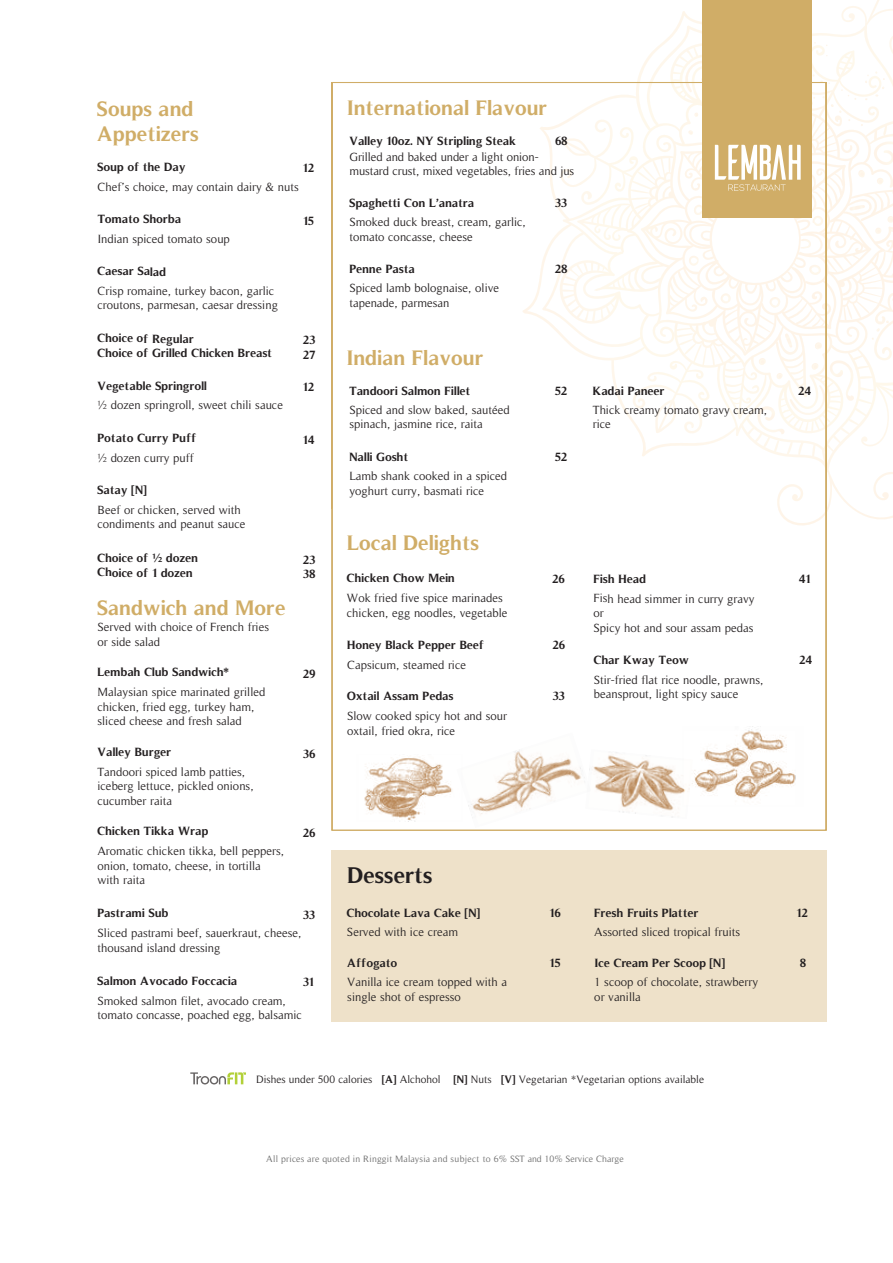
<style>
.page{position:relative;width:893px;height:1263px;background:#fff}
.page>*{position:absolute;margin:0;border:0;box-sizing:border-box;transform-origin:0 0}
.t1{font:700 22.95px "Timeless";color:#231f20}
.t2{font:700 21.15px/25.5px "Timeless";color:#d0ad67}
.t3{font:12.15px/14.5px "Timeless";color:#231f20}
.t4{font:700 12.15px/14.5px "Timeless";color:#231f20}
.t5{font:10.95px "Timeless";color:#231f20}
.t6{font:9.3px "Timeless";letter-spacing:.02em;color:#6d6d6d}
.s1{font-weight:700}
</style>
<div class="page">
<svg style="left:637px;top:0;width:249px;height:519px"></svg>
<svg style="left:871px;top:141px;width:22px;height:27px"></svg>
<svg style="left:871px;top:328px;width:9px;height:12px"></svg>
<svg style="left:865px;top:75px;width:4px;height:9px"></svg>
<svg style="left:875px;top:87px;width:10px;height:10px"></svg>
<svg style="left:811px;top:74px;width:46px;height:39px"></svg>
<svg style="left:876px;top:178px;width:7px;height:7px"></svg>
<svg style="left:858px;top:170px;width:7px;height:8px"></svg>
<svg style="left:887px;top:216px;width:6px;height:7px"></svg>
<svg style="left:875px;top:228px;width:6px;height:6px"></svg>
<svg style="left:827px;top:358px;width:28px;height:76px"></svg>
<svg style="left:848px;top:205px;width:18px;height:6px"></svg>
<svg style="left:681px;top:61px;width:21px;height:21px"></svg>
<svg style="left:331px;top:82px;width:496px;height:940px"></svg>
<img style="left:457px;top:732px;width:134px;height:96px">
<svg style="left:461px;top:735px;width:230px;height:90px"></svg>
<div style="left:332px;top:850px;width:495px;height:172px;background:#eee1c9"></div>
<img style="left:682px;top:727px;width:121px;height:79px">
<svg style="left:684px;top:731px;width:111px;height:74px"></svg>
<svg style="left:190px;top:1072px;width:56px;height:12px"></svg>
<div style="left:702px;top:0;width:109px;height:218px;background:#d0ad67"></div>
<svg style="left:715px;top:144px;width:86px;height:47px"></svg>
<img style="left:357px;top:754px;width:106px;height:68px">
<svg style="left:359px;top:755px;width:102px;height:65px"></svg>
<h2 class="t2" style="left:97px;top:96px;width:104px">Soups and<br>Appetizers</h2>
<h2 class="t2" style="left:347px;top:95px;width:202px">International Flavour</h2>
<p class="t4" style="left:350px;top:133px;width:168px">Valley 10oz. NY Stripling Steak</p>
<p class="t4" style="left:555px;top:133px;width:14px">68</p>
<p class="t3" style="left:350px;top:150px;width:226px">Grilled and baked under a light onion&shy;mustard crust, mixed vegetables, fries and jus</p>
<p class="t4" style="left:98px;top:159px;width:90px">Soup of the Day</p>
<p class="t4" style="left:303px;top:161px;width:13px">12</p>
<p class="t3" style="left:98px;top:179px;width:203px">Chef’s choice, may contain dairy &amp; nuts</p>
<p class="t4" style="left:98px;top:212px;width:85px">Tomato Shorba</p>
<p class="t4" style="left:303px;top:213px;width:12px">15</p>
<p class="t3" style="left:98px;top:232px;width:134px">Indian spiced tomato soup</p>
<p class="t4" style="left:349px;top:196px;width:127px">Spaghetti Con L’anatra</p>
<p class="t3" style="left:349px;top:215px;width:178px">Smoked duck breast, cream, garlic, tomato concasse, cheese</p>
<p class="t4" style="left:555px;top:196px;width:14px">33</p>
<p class="t4" style="left:97px;top:264px;width:70px">Caesar Salad</p>
<p class="t3" style="left:98px;top:283px;width:182px">Crisp romaine, turkey bacon, garlic croutons, parmesan, caesar dressing</p>
<p class="t4" style="left:97px;top:331px;width:176px">Choice of Regular<br>Choice of Grilled Chicken Breast</p>
<p class="t4" style="left:303px;top:333px;width:14px">23<br>27</p>
<p class="t4" style="left:98px;top:378px;width:111px">Vegetable Springroll</p>
<p class="t4" style="left:303px;top:380px;width:13px">12</p>
<p class="t3" style="left:98px;top:398px;width:187px">½ dozen springroll, sweet chili sauce</p>
<p class="t4" style="left:98px;top:431px;width:101px">Potato Curry Puff</p>
<p class="t4" style="left:303px;top:432px;width:13px">14</p>
<p class="t3" style="left:98px;top:451px;width:98px">½ dozen curry puff</p>
<p class="t4" style="left:98px;top:483px;width:51px">Satay [N]</p>
<p class="t3" style="left:98px;top:503px;width:150px">Beef or chicken, served with condiments and peanut sauce</p>
<p class="t4" style="left:97px;top:550px;width:102px">Choice of ½ dozen<br>Choice of 1 dozen</p>
<p class="t4" style="left:303px;top:552px;width:14px">23<br>38</p>
<h2 class="t2" style="left:98px;top:595px;width:190px">Sandwich and More</h2>
<p class="t3" style="left:97px;top:620px;width:173px">Served with choice of French fries or side salad</p>
<p class="t4" style="left:98px;top:665px;width:133px">Lembah Club Sandwich*</p>
<p class="t4" style="left:303px;top:666px;width:14px">29</p>
<p class="t3" style="left:98px;top:685px;width:169px">Malaysian spice marinated grilled chicken, fried egg, turkey ham, sliced cheese and fresh salad</p>
<p class="t4" style="left:98px;top:745px;width:76px">Valley Burger</p>
<p class="t4" style="left:303px;top:746px;width:14px">36</p>
<p class="t3" style="left:98px;top:764px;width:158px">Tandoori spiced lamb patties, iceberg lettuce, pickled onions, cucumber raita</p>
<p class="t4" style="left:98px;top:824px;width:113px">Chicken Tikka Wrap</p>
<p class="t4" style="left:303px;top:825px;width:14px">26</p>
<p class="t3" style="left:98px;top:844px;width:188px">Aromatic chicken tikka, bell peppers, onion, tomato, cheese, in tortilla with raita</p>
<p class="t4" style="left:98px;top:906px;width:73px">Pastrami Sub</p>
<p class="t4" style="left:303px;top:907px;width:14px">33</p>
<p class="t3" style="left:98px;top:926px;width:205px">Sliced pastrami beef, sauerkraut, cheese, thousand island dressing</p>
<p class="t4" style="left:98px;top:973px;width:141px">Salmon Avocado Foccacia</p>
<p class="t4" style="left:303px;top:975px;width:13px">31</p>
<p class="t3" style="left:98px;top:993px;width:206px">Smoked salmon filet, avocado cream, tomato concasse, poached egg, balsamic</p>
<p class="t4" style="left:349px;top:262px;width:67px">Penne Pasta</p>
<p class="t3" style="left:349px;top:281px;width:151px">Spiced lamb bolognaise, olive tapenade, parmesan</p>
<h2 class="t2" style="left:347px;top:344px;width:138px">Indian Flavour</h2>
<p class="t4" style="left:349px;top:383px;width:123px">Tandoori Salmon Fillet</p>
<p class="t3" style="left:349px;top:402px;width:162px">Spiced and slow baked, sautéed spinach, jasmine rice, raita</p>
<p class="t4" style="left:349px;top:449px;width:61px">Nalli Gosht</p>
<p class="t3" style="left:349px;top:469px;width:159px">Lamb shank cooked in a spiced yoghurt curry, basmati rice</p>
<h2 class="t2" style="left:347px;top:530px;width:134px">Local Delights</h2>
<p class="t4" style="left:555px;top:262px;width:14px">28</p>
<p class="t4" style="left:555px;top:383px;width:14px">52</p>
<p class="t4" style="left:555px;top:449px;width:14px">52</p>
<p class="t4" style="left:347px;top:571px;width:110px">Chicken Chow Mein</p>
<p class="t4" style="left:553px;top:571px;width:14px">26</p>
<p class="t3" style="left:347px;top:591px;width:162px">Wok fried five spice marinades chicken, egg noodles, vegetable</p>
<p class="t4" style="left:347px;top:637px;width:139px">Honey Black Pepper Beef</p>
<p class="t4" style="left:553px;top:637px;width:14px">26</p>
<p class="t3" style="left:347px;top:657px;width:120px">Capsicum, steamed rice</p>
<p class="t4" style="left:347px;top:689px;width:108px">Oxtail Assam Pedas</p>
<p class="t4" style="left:553px;top:689px;width:14px">33</p>
<p class="t3" style="left:347px;top:709px;width:162px">Slow cooked spicy hot and sour oxtail, fried okra, rice</p>
<p class="t4" style="left:593px;top:383px;width:73px">Kadai Paneer</p>
<p class="t3" style="left:593px;top:402px;width:176px">Thick creamy tomato gravy cream, rice</p>
<p class="t4" style="left:798px;top:383px;width:14px">24</p>
<p class="t4" style="left:594px;top:571px;width:54px">Fish Head</p>
<p class="t4" style="left:799px;top:572px;width:13px">41</p>
<p class="t3" style="left:594px;top:591px;width:163px">Fish head simmer in curry gravy or<br>Spicy hot and sour assam pedas</p>
<p class="t4" style="left:594px;top:652px;width:97px">Char Kway Teow</p>
<p class="t4" style="left:799px;top:652px;width:14px">24</p>
<p class="t3" style="left:594px;top:672px;width:171px">Stir-fried flat rice noodle, prawns, beansprout, light spicy sauce</p>
<h1 class="t1" style="left:348px;top:862px;width:87px">Desserts</h1>
<p class="t4" style="left:347px;top:905px;width:135px">Chocolate Lava Cake [N]</p>
<p class="t4" style="left:550px;top:905px;width:13px">16</p>
<p class="t3" style="left:347px;top:924px;width:113px">Served with ice cream</p>
<p class="t4" style="left:347px;top:955px;width:52px">Affogato</p>
<p class="t4" style="left:550px;top:955px;width:12px">15</p>
<p class="t3" style="left:347px;top:975px;width:161px">Vanilla ice cream topped with a single shot of espresso</p>
<p class="t4" style="left:594px;top:905px;width:106px">Fresh Fruits Platter</p>
<p class="t4" style="left:797px;top:905px;width:13px">12</p>
<p class="t3" style="left:594px;top:924px;width:147px">Assorted sliced tropical fruits</p>
<p class="t4" style="left:595px;top:955px;width:132px">Ice Cream Per Scoop [N]</p>
<p class="t4" style="left:800px;top:955px;width:8px">8</p>
<p class="t3" style="left:594px;top:975px;width:165px">1 scoop of chocolate, strawberry or vanilla</p>
<p class="t5" style="left:256px;top:1073px;width:450px">Dishes under 500 calories <span class="s1">[A]</span> Alchohol <span class="s1">[N]</span> Nuts <span class="s1">[V]</span> Vegetarian *Vegetarian options available</p>
<p class="t6" style="left:266px;top:1153px;width:359px">All prices are quoted in Ringgit Malaysia and subject to 6% SST and 10% Service Charge</p>
</div>
